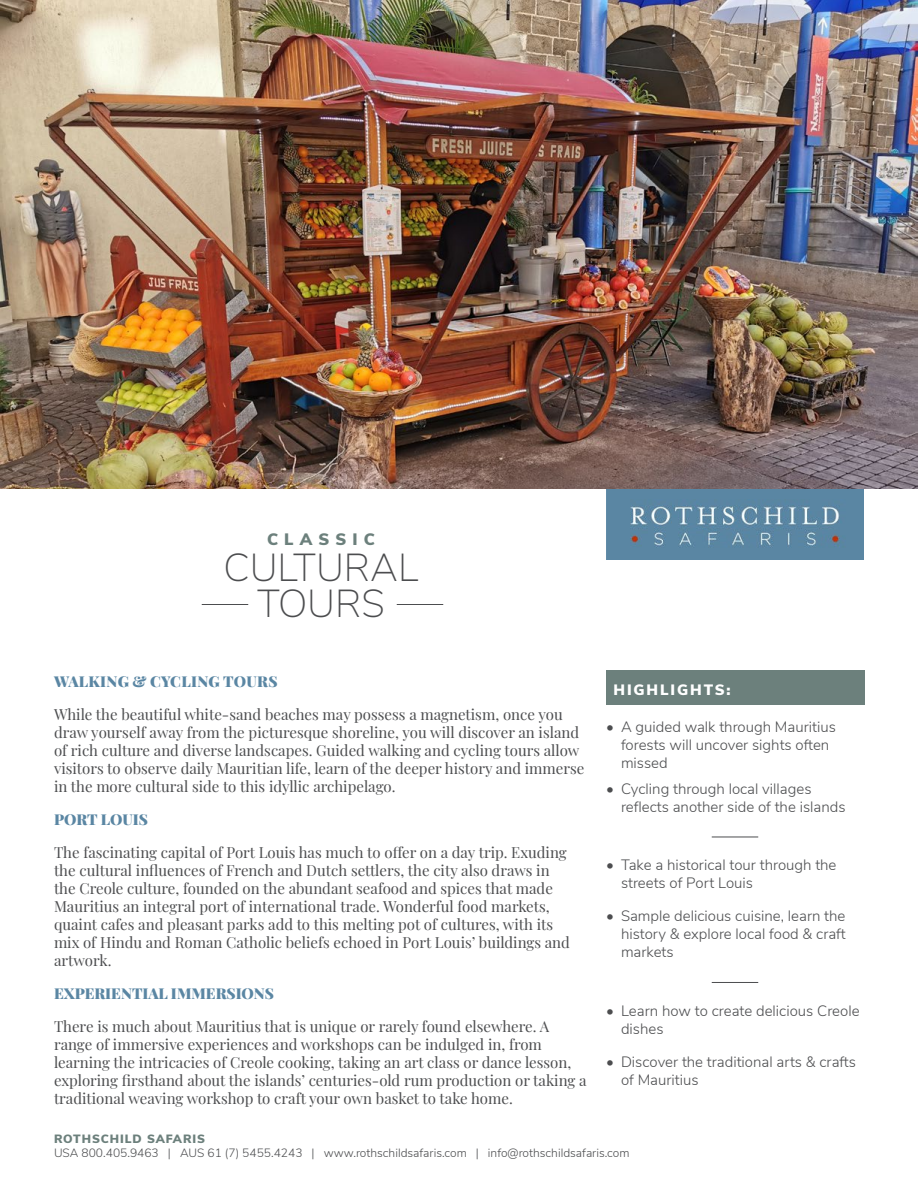
<style>
.page{position:relative;width:918px;height:1188px;background:#fff}
.page>*{position:absolute;margin:0;border:0;box-sizing:border-box;transform-origin:0 0}
.t1{font:200 39px/36px "Nunito Sans";color:#4c4d4f;text-align:center}
.t2{font:900 16.5px "Nunito Sans";letter-spacing:.37em;color:#6c807c}
.t3{font:15px/18px "Playfair Display";color:#4c4d4f}
.t4{font:300 15px/18px "Nunito Sans";color:#4c4d4f}
.t5{font:900 15px "Playfair Display";color:#5a86a3}
.t6{font:900 15px "Playfair Display";letter-spacing:.02em;color:#5a86a3}
.t7{font:900 15px "Nunito Sans";letter-spacing:.125em;color:#fff}
.t8{font:300 12px "Nunito Sans";color:#4c4d4f}
.t9{font:900 12px "Nunito Sans";letter-spacing:.075em;color:#6c807c}
</style>
<div class="page">
<hr style="left:202px;top:604px;width:46px;height:1px;background:#4c4d4f">
<hr style="left:397px;top:604px;width:46px;height:1px;background:#4c4d4f">
<img style="left:606px;top:489px;width:258px;height:71px">
<div style="left:606px;top:670px;width:258px;height:35px;background:#6c807c"></div>
<hr style="left:712px;top:837px;width:46px;height:1px;background:#4c4d4f">
<hr style="left:712px;top:982px;width:46px;height:1px;background:#4c4d4f">
<img style="left:0;top:0;width:918px;height:489px">
<p class="t2" style="left:267px;top:533px;width:109px">CLASSIC</p>
<h1 class="t1" style="left:223px;top:552px;width:197px">CULTURAL<br>TOURS</h1>
<p class="t6" style="left:54px;top:675px;width:225px">WALKING &amp; CYCLING TOURS</p>
<p class="t3" style="left:54px;top:706px;width:532px">While the beautiful white-sand beaches may possess a magnetism, once you draw yourself away from the picturesque shoreline, you will discover an island of rich culture and diverse landscapes. Guided walking and cycling tours allow visitors to observe daily Mauritian life, learn of the deeper history and immerse in the more cultural side to this idyllic archipelago.</p>
<p class="t5" style="left:54px;top:813px;width:96px">PORT LOUIS</p>
<p class="t3" style="left:54px;top:842px;width:517px">The fascinating capital of Port Louis has much to offer on a day trip. Exuding the cultural influences of French and Dutch settlers, the city also draws in the Creole culture, founded on the abundant seafood and spices that made Mauritius an integral port of international trade. Wonderful food markets, quaint cafes and pleasant parks add to this melting pot of cultures, with its mix of Hindu and Roman Catholic beliefs echoed in Port Louis’ buildings and artwork.</p>
<p class="t5" style="left:54px;top:987px;width:222px">EXPERIENTIAL IMMERSIONS</p>
<p class="t3" style="left:54px;top:1018px;width:534px">There is much about Mauritius that is unique or rarely found elsewhere. A range of immersive experiences and workshops can be indulged in, from learning the intricacies of Creole cooking, taking an art class or dance lesson, exploring firsthand about the islands’ centuries-old rum production or taking a traditional weaving workshop to craft your own basket to take home.</p>
<p class="t7" style="left:614px;top:685px;width:119px">HIGHLIGHTS:</p>
<p class="t4" style="left:621px;top:719px;width:216px;text-indent:-15px">• A guided walk through Mauritius forests will uncover sights often missed</p>
<p class="t4" style="left:621px;top:781px;width:226px;text-indent:-15px">• Cycling through local villages reflects another side of the islands</p>
<p class="t4" style="left:621px;top:857px;width:217px;text-indent:-15px">• Take a historical tour through the streets of Port Louis</p>
<p class="t4" style="left:621px;top:908px;width:226px;text-align:justify;text-indent:-15px">• Sample delicious cuisine, learn the history &amp; explore local food &amp; craft markets</p>
<p class="t4" style="left:621px;top:1003px;width:240px;text-indent:-15px">• Learn how to create delicious Creole dishes</p>
<p class="t4" style="left:621px;top:1054px;width:237px;text-indent:-15px">• Discover the traditional arts &amp; crafts of Mauritius</p>
<p class="t9" style="left:54px;top:1134px;width:153px">ROTHSCHILD SAFARIS</p>
<p class="t8" style="left:54px;top:1149px;width:577px">USA 800.405.9463 | AUS 61 (7) 5455.4243 | www.rothschildsafaris.com | info@rothschildsafaris.com</p>
</div>
